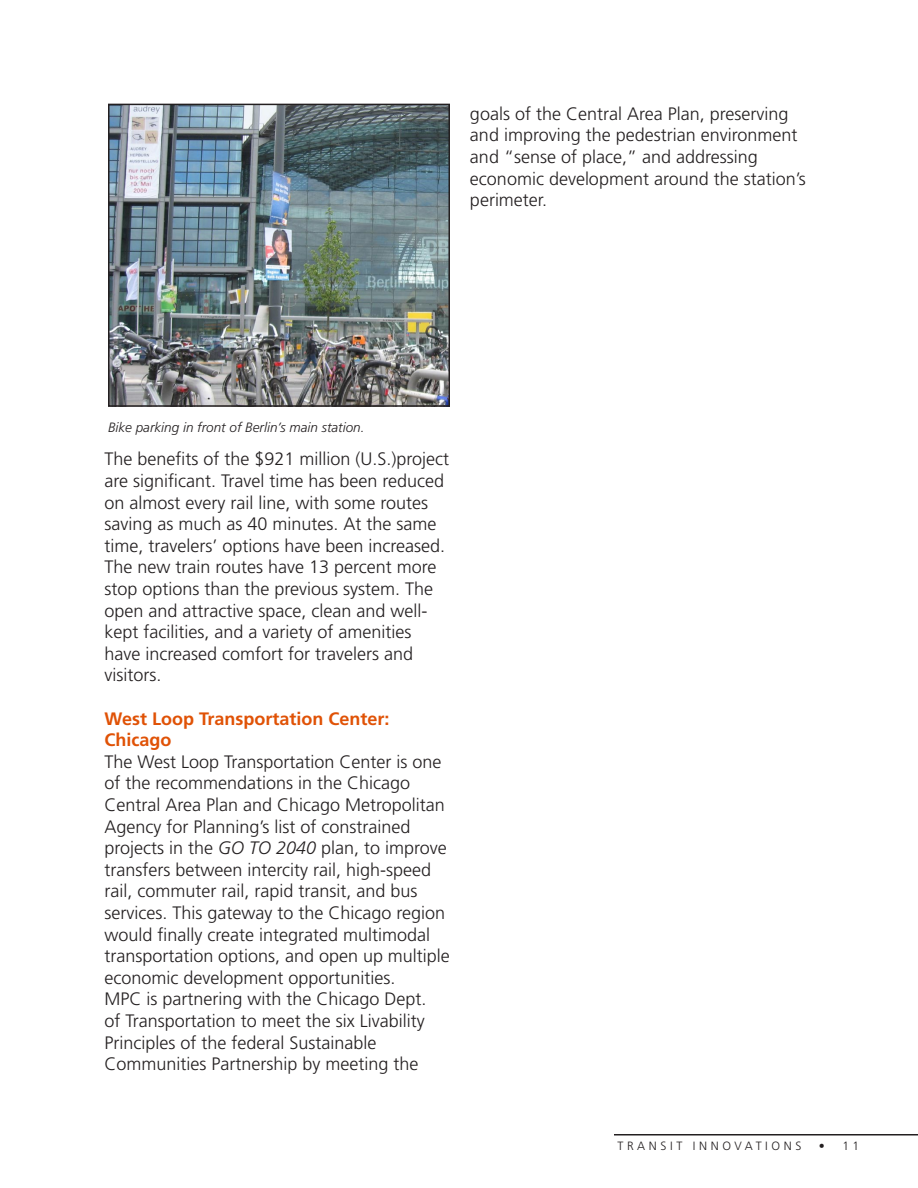
<style>
.page{position:relative;width:918px;height:1188px;background:#fff}
.page>*{position:absolute;margin:0;border:0;box-sizing:border-box;transform-origin:0 0}
.t1{font:300 18px/21.6px "Frutiger LT Std";color:#231f20}
.t2{font:700 18px/21.6px "Frutiger LT Std";color:#e05206}
.t3{font:italic 300 13.5px "Frutiger LT Std";color:#231f20}
.t4{font:300 12px "Frutiger LT Std";letter-spacing:.3em;color:#231f20}
.s1{font-style:italic}
</style>
<div class="page">
<img style="left:111px;top:107px;width:336px;height:297px">
<div style="left:108px;top:104px;width:342px;height:303px;border:2px solid #231f20"></div>
<hr style="left:614px;top:1134px;width:304px;height:2px;background:#231f20">
<p class="t1" style="left:470px;top:103px;width:337px">goals of the Central Area Plan, preserving and improving the pedestrian environment and “sense of place,” and addressing economic development around the station’s perimeter.</p>
<p class="t3" style="left:108px;top:420px;width:258px">Bike parking in front of Berlin’s main station.</p>
<p class="t1" style="left:104px;top:449px;width:346px">The benefits of the $921 million (U.S.)project are significant. Travel time has been reduced on almost every rail line, with some routes saving as much as 40 minutes. At the same time, travelers’ options have been increased.<br>The new train routes have 13 percent more stop options than the previous system. The open and attractive space, clean and well&shy;kept facilities, and a variety of amenities have increased comfort for travelers and visitors.</p>
<p class="t2" style="left:104px;top:708px;width:287px">West Loop Transportation Center:<br>Chicago</p>
<p class="t1" style="left:104px;top:751px;width:347px">The West Loop Transportation Center is one of the recommendations in the Chicago Central Area Plan and Chicago Metropolitan Agency for Planning’s list of constrained projects in the <span class="s1">GO TO 2040</span> plan, to improve transfers between intercity rail, high-speed rail, commuter rail, rapid transit, and bus services. This gateway to the Chicago region would finally create integrated multimodal transportation options, and open up multiple economic development opportunities.<br>MPC is partnering with the Chicago Dept.<br>of Transportation to meet the six Livability Principles of the federal Sustainable Communities Partnership by meeting the</p>
<p class="t4" style="left:617px;top:1139px;width:186px">TRANSIT INNOVATIONS</p>
<p class="t4" style="left:819px;top:1139px;width:42px">• 1 1</p>
</div>
